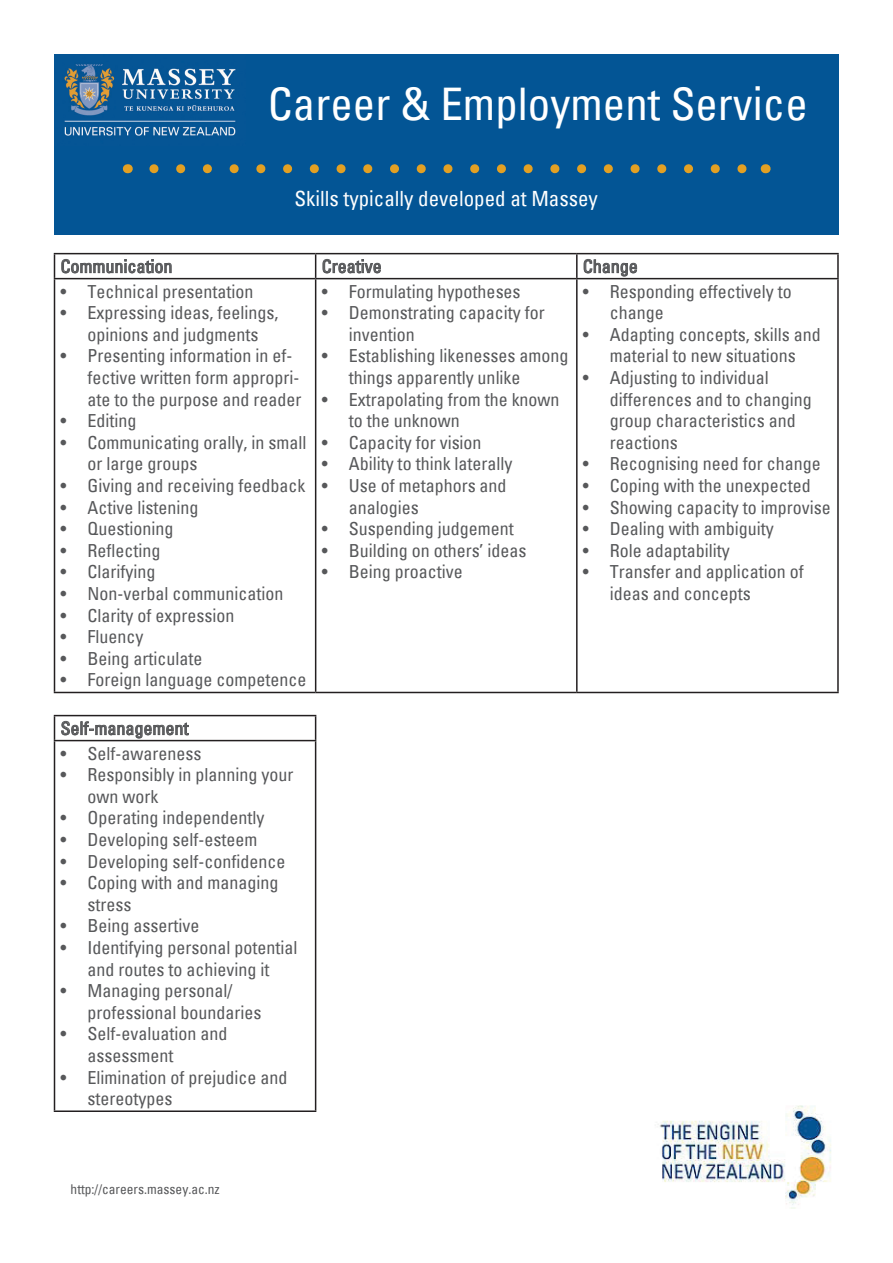
<style>
.page{position:relative;width:893px;height:1263px;background:#fff}
.page>*{position:absolute;margin:0;border:0;box-sizing:border-box;transform-origin:0 0}
.t1{font:condensed 45px "Univers";color:#fff}
.t2{font:condensed 21px "Univers";color:#fff}
.t3{font:condensed 18px/21.6px "Univers";color:#57585a}
.t4{font:condensed 13.5px "Univers";color:#57585a}
</style>
<div class="page">
<div style="left:54px;top:54px;width:785px;height:180px;background:#035595"></div>
<svg style="left:154px;top:164px;width:593px;height:9px"></svg>
<img style="left:64px;top:64px;width:172px;height:72px">
<img style="left:658px;top:1105px;width:173px;height:104px">
<hr style="left:54px;top:253px;width:262px;height:1px;background:#231f20">
<svg style="left:54px;top:254px;width:1px;height:24px"></svg>
<hr style="left:316px;top:253px;width:261px;height:1px;background:#231f20">
<svg style="left:315px;top:254px;width:1px;height:24px"></svg>
<hr style="left:577px;top:253px;width:262px;height:1px;background:#231f20">
<hr style="left:576px;top:254px;width:2px;height:24px;background:#231f20">
<hr style="left:837px;top:254px;width:2px;height:24px;background:#231f20">
<hr style="left:54px;top:278px;width:262px;height:1px;background:#231f20">
<hr style="left:54px;top:279px;width:1px;height:413px;background:#231f20">
<hr style="left:316px;top:278px;width:261px;height:1px;background:#231f20">
<hr style="left:315px;top:279px;width:1px;height:413px;background:#231f20">
<hr style="left:577px;top:278px;width:262px;height:1px;background:#231f20">
<hr style="left:576px;top:279px;width:2px;height:413px;background:#231f20">
<hr style="left:837px;top:279px;width:2px;height:413px;background:#231f20">
<hr style="left:54px;top:692px;width:262px;height:1px;background:#231f20">
<hr style="left:316px;top:692px;width:261px;height:1px;background:#231f20">
<hr style="left:577px;top:692px;width:262px;height:1px;background:#231f20">
<svg style="left:61px;top:259px;width:111px;height:15px"></svg>
<svg style="left:322px;top:259px;width:59px;height:15px"></svg>
<svg style="left:583px;top:259px;width:54px;height:18px"></svg>
<hr style="left:54px;top:715px;width:262px;height:1px;background:#231f20">
<svg style="left:54px;top:716px;width:1px;height:24px"></svg>
<svg style="left:315px;top:716px;width:1px;height:24px"></svg>
<hr style="left:54px;top:740px;width:262px;height:1px;background:#231f20">
<hr style="left:54px;top:741px;width:1px;height:369px;background:#231f20">
<hr style="left:315px;top:741px;width:1px;height:369px;background:#231f20">
<hr style="left:54px;top:1110px;width:262px;height:2px;background:#231f20">
<svg style="left:61px;top:721px;width:128px;height:18px"></svg>
<h1 class="t1" style="left:268px;top:75px;width:541px">Career &amp; Employment Service</h1>
<p class="t2" style="left:295px;top:185px;width:305px">Skills typically developed at Massey</p>
<p class="t3" style="left:60px;top:255px;width:113px">Communication</p>
<p class="t3" style="left:322px;top:255px;width:61px">Creative</p>
<p class="t3" style="left:583px;top:255px;width:57px">Change</p>
<p class="t3" style="left:61px;top:280px;width:194px">• Technical presentation</p>
<p class="t3" style="left:61px;top:302px;width:219px;text-align:center">• Expressing ideas, feelings, opinions and judgments</p>
<p class="t3" style="left:88px;top:345px;width:215px;text-indent:-27px">• Presenting information in ef&shy;fective written form appropri&shy;ate to the purpose and reader</p>
<p class="t3" style="left:61px;top:410px;width:77px">• Editing</p>
<p class="t3" style="left:88px;top:431px;width:220px;text-indent:-27px">• Communicating orally, in small or large groups</p>
<p class="t3" style="left:61px;top:475px;width:246px">• Giving and receiving feedback</p>
<p class="t3" style="left:61px;top:496px;width:139px">• Active listening</p>
<p class="t3" style="left:61px;top:518px;width:114px">• Questioning</p>
<p class="t3" style="left:61px;top:539px;width:102px">• Reflecting</p>
<p class="t3" style="left:61px;top:561px;width:96px">• Clarifying</p>
<p class="t3" style="left:61px;top:583px;width:224px">• Non-verbal communication</p>
<p class="t3" style="left:61px;top:604px;width:175px">• Clarity of expression</p>
<p class="t3" style="left:61px;top:626px;width:84px">• Fluency</p>
<p class="t3" style="left:61px;top:647px;width:143px">• Being articulate</p>
<p class="t3" style="left:61px;top:669px;width:247px">• Foreign language competence</p>
<p class="t3" style="left:610px;top:280px;width:183px;text-indent:-27px">• Responding effectively to change</p>
<p class="t3" style="left:583px;top:323px;width:239px;text-align:center">• Adapting concepts, skills and material to new situations</p>
<p class="t3" style="left:610px;top:367px;width:203px;text-indent:-27px">• Adjusting to individual differences and to changing group characteristics and reactions</p>
<p class="t3" style="left:583px;top:453px;width:239px">• Recognising need for change</p>
<p class="t3" style="left:583px;top:475px;width:229px">• Coping with the unexpected</p>
<p class="t3" style="left:583px;top:496px;width:249px">• Showing capacity to improvise</p>
<p class="t3" style="left:583px;top:518px;width:192px">• Dealing with ambiguity</p>
<p class="t3" style="left:583px;top:539px;width:148px">• Role adaptability</p>
<p class="t3" style="left:610px;top:561px;width:195px;text-indent:-27px">• Transfer and application of ideas and concepts</p>
<p class="t3" style="left:322px;top:280px;width:200px">• Formulating hypotheses</p>
<p class="t3" style="left:349px;top:302px;width:197px;text-indent:-27px">• Demonstrating capacity for invention</p>
<p class="t3" style="left:349px;top:345px;width:221px;text-indent:-27px">• Establishing likenesses among things apparently unlike</p>
<p class="t3" style="left:349px;top:388px;width:212px;text-indent:-27px">• Extrapolating from the known to the unknown</p>
<p class="t3" style="left:322px;top:431px;width:161px">• Capacity for vision</p>
<p class="t3" style="left:322px;top:453px;width:192px">• Ability to think laterally</p>
<p class="t3" style="left:349px;top:475px;width:159px;text-indent:-27px">• Use of metaphors and analogies</p>
<p class="t3" style="left:322px;top:518px;width:193px">• Suspending judgement</p>
<p class="t3" style="left:322px;top:539px;width:206px">• Building on others’ ideas</p>
<p class="t3" style="left:322px;top:561px;width:142px">• Being proactive</p>
<p class="t3" style="left:60px;top:717px;width:129px">Self-management</p>
<p class="t3" style="left:60px;top:742px;width:142px">• Self-awareness</p>
<p class="t3" style="left:87px;top:764px;width:207px;text-indent:-27px">• Responsibly in planning your own work</p>
<p class="t3" style="left:60px;top:807px;width:205px">• Operating independently</p>
<p class="t3" style="left:60px;top:828px;width:198px">• Developing self-esteem</p>
<p class="t3" style="left:60px;top:850px;width:226px">• Developing self-confidence</p>
<p class="t3" style="left:87px;top:872px;width:192px;text-indent:-27px">• Coping with and managing stress</p>
<p class="t3" style="left:60px;top:915px;width:140px">• Being assertive</p>
<p class="t3" style="left:60px;top:936px;width:238px;text-align:center">• Identifying personal potential and routes to achieving it</p>
<p class="t3" style="left:87px;top:980px;width:175px;text-indent:-27px">• Managing personal/ professional boundaries</p>
<p class="t3" style="left:87px;top:1023px;width:141px;text-indent:-27px">• Self-evaluation and assessment</p>
<p class="t3" style="left:87px;top:1066px;width:201px;text-indent:-27px">• Elimination of prejudice and stereotypes</p>
<p class="t4" style="left:71px;top:1180px;width:151px">http://careers.massey.ac.nz</p>
</div>
